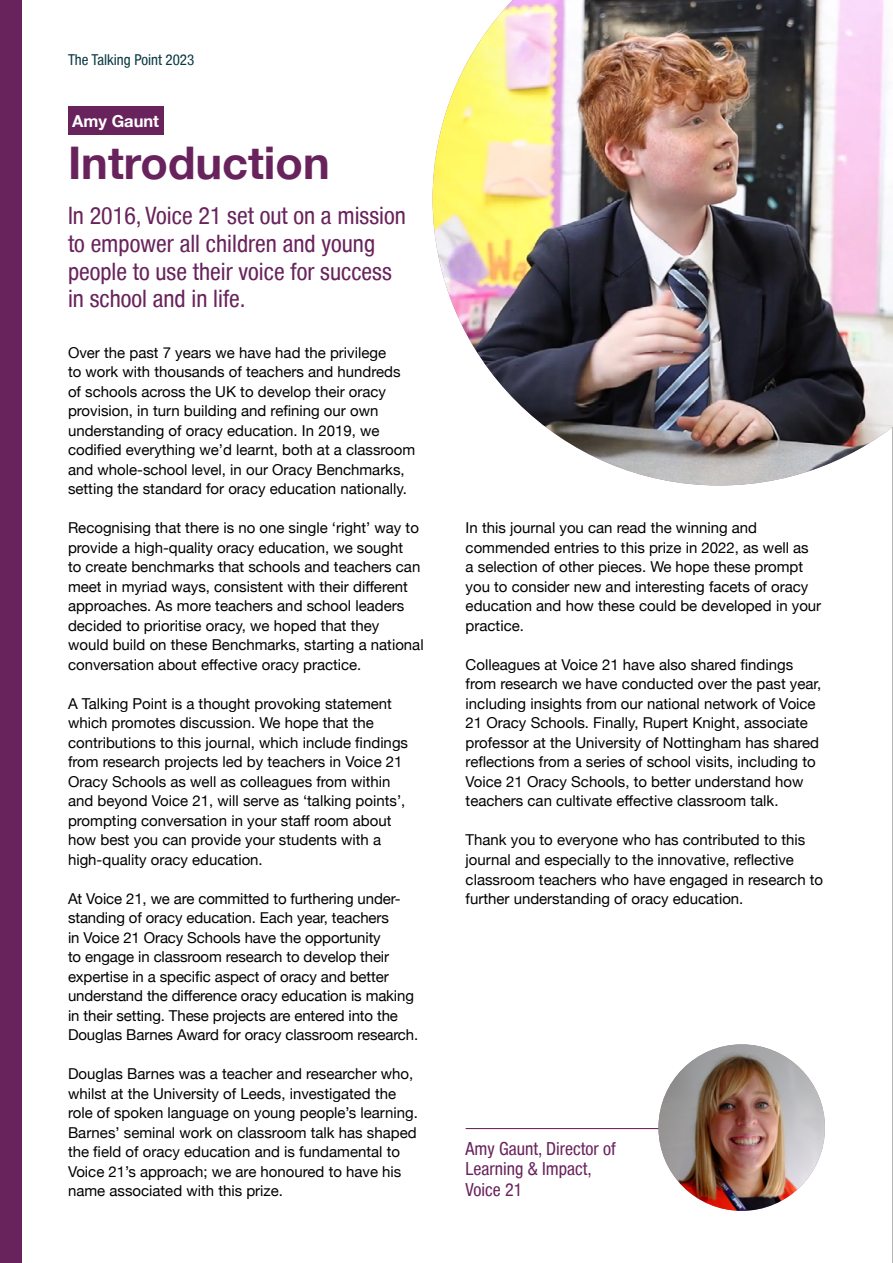
<style>
.page{position:relative;width:893px;height:1263px;background:#fff}
.page>*{position:absolute;margin:0;border:0;box-sizing:border-box;transform-origin:0 0}
.t1{font:700 45px "Helvetica Neue";color:#69235c}
.t2{font:condensed 24px/27.6px "Helvetica Neue Condensed";color:#69235c}
.t3{font:condensed 18px/20.7px "Helvetica Neue Condensed";color:#69235c}
.t4{font:700 16.5px "Helvetica Neue";color:#fff}
.t5{font:15px/19.5px "Helvetica Neue";color:#000}
.t6{font:condensed 15px "Helvetica Neue Condensed";color:#083942}
</style>
<div class="page">
<hr style="left:892px;top:0;width:1px;height:1263px;background:#706f6f">
<div style="left:0;top:0;width:22px;height:1263px;background:#69235c"></div>
<div style="left:68px;top:106px;width:95px;height:28px;background:#69235c"></div>
<hr style="left:466px;top:1128px;width:225px;height:1px;background:#69235c">
<img style="left:658px;top:1044px;width:167px;height:167px;border-radius:83px">
<img style="left:433px;top:0;width:460px;height:485px">
<p class="t6" style="left:68px;top:51px;width:128px">The Talking Point 2023</p>
<p class="t4" style="left:72px;top:108px;width:88px">Amy Gaunt</p>
<h1 class="t1" style="left:68px;top:128px;width:263px">Introduction</h1>
<h2 class="t2" style="left:68px;top:202px;width:339px">In 2016, Voice 21 set out on a mission to empower all children and young people to use their voice for success in school and in life.</h2>
<p class="t5" style="left:68px;top:343px;width:349px">Over the past 7 years we have had the privilege<br>to work with thousands of teachers and hundreds of schools across the UK to develop their oracy provision, in turn building and refining our own understanding of oracy education. In 2019, we codified everything we’d learnt, both at a classroom and whole-school level, in our Oracy Benchmarks, setting the standard for oracy education nationally.</p>
<p class="t5" style="left:68px;top:519px;width:357px">Recognising that there is no one single ‘right’ way to provide a high-quality oracy education, we sought<br>to create benchmarks that schools and teachers can meet in myriad ways, consistent with their different approaches. As more teachers and school leaders decided to prioritise oracy, we hoped that they would build on these Benchmarks, starting a national conversation about effective oracy practice.</p>
<p class="t5" style="left:68px;top:694px;width:342px">A Talking Point is a thought provoking statement which promotes discussion. We hope that the contributions to this journal, which include findings from research projects led by teachers in Voice 21<br>Oracy Schools as well as colleagues from within and beyond Voice 21, will serve as ‘talking points’, prompting conversation in your staff room about how best you can provide your students with a high-quality oracy education.</p>
<p class="t5" style="left:68px;top:889px;width:352px">At Voice 21, we are committed to furthering under&shy;standing of oracy education. Each year, teachers<br>in Voice 21 Oracy Schools have the opportunity<br>to engage in classroom research to develop their expertise in a specific aspect of oracy and better understand the difference oracy education is making in their setting. These projects are entered into the Douglas Barnes Award for oracy classroom research.</p>
<p class="t5" style="left:68px;top:1065px;width:351px">Douglas Barnes was a teacher and researcher who, whilst at the University of Leeds, investigated the role of spoken language on young people’s learning.<br>Barnes’ seminal work on classroom talk has shaped the field of oracy education and is fundamental to Voice 21’s approach; we are honoured to have his name associated with this prize.</p>
<p class="t5" style="left:466px;top:519px;width:357px">In this journal you can read the winning and commended entries to this prize in 2022, as well as<br>a selection of other pieces. We hope these prompt you to consider new and interesting facets of oracy education and how these could be developed in your practice.</p>
<p class="t5" style="left:466px;top:656px;width:357px">Colleagues at Voice 21 have also shared findings from research we have conducted over the past year, including insights from our national network of Voice 21 Oracy Schools. Finally, Rupert Knight, associate professor at the University of Nottingham has shared reflections from a series of school visits, including to Voice 21 Oracy Schools, to better understand how teachers can cultivate effective classroom talk.</p>
<p class="t5" style="left:466px;top:831px;width:359px">Thank you to everyone who has contributed to this journal and especially to the innovative, reflective classroom teachers who have engaged in research to further understanding of oracy education.</p>
<p class="t3" style="left:466px;top:1138px;width:152px">Amy Gaunt, Director of<br>Learning &amp; Impact,<br>Voice 21</p>
</div>
